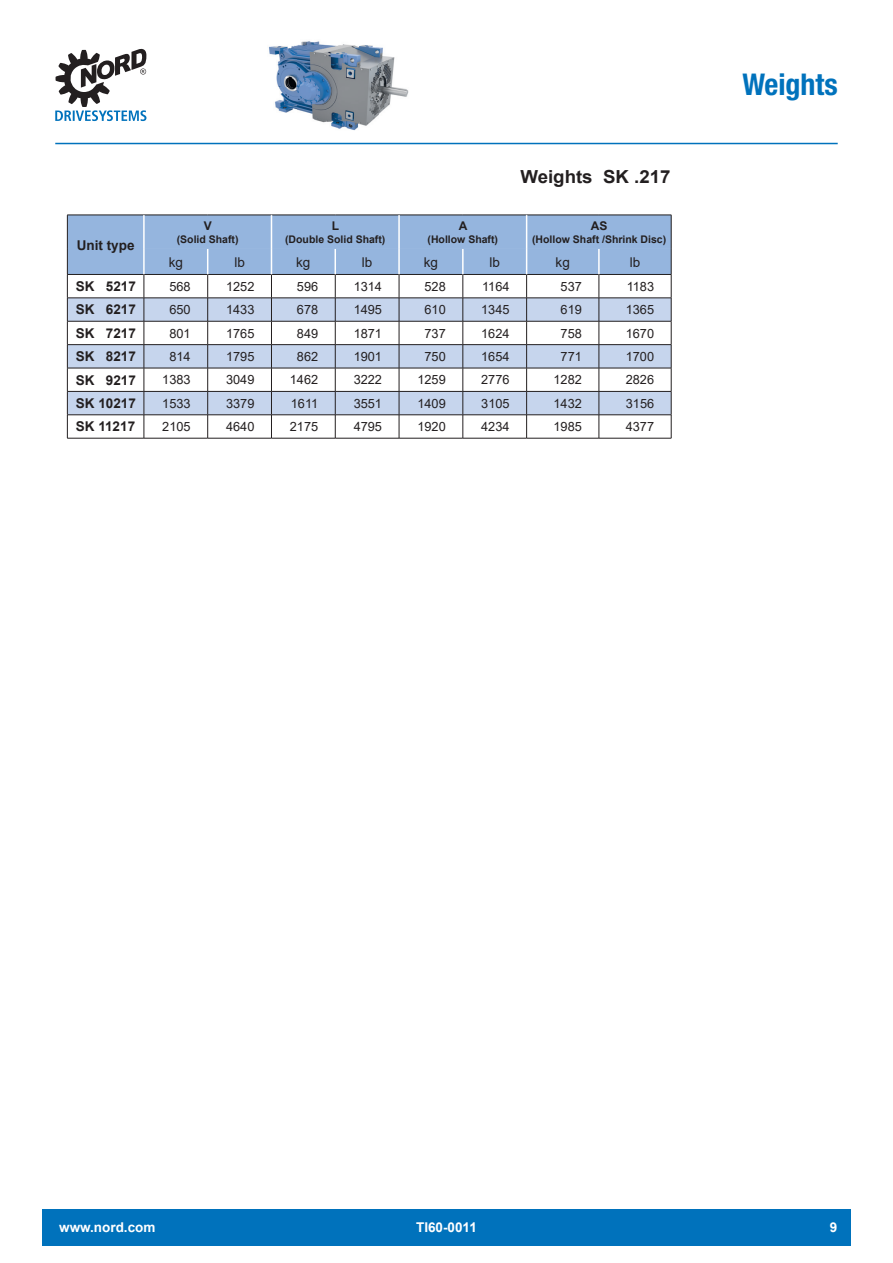
<style>
.page{position:relative;width:893px;height:1263px;background:#fff}
.page>*{position:absolute;margin:0;border:0;box-sizing:border-box;transform-origin:0 0}
.t1{font:700 condensed 30px "Helvetica Neue LT Std";color:#0072bc}
.t2{font:700 18px "Arial";color:#231f20;scale:1.04 1}
.t3{font:700 13.5px "Arial";color:#231f20}
.t4{font:700 13.5px "Arial";color:#fff}
.t5{font:13.5px "Arial";color:#231f20}
.t6{font:12.75px "Arial";color:#231f20}
.t7{font:700 12px "Arial";color:#231f20}
.t8{font:700 10.5px "Arial";color:#231f20}
</style>
<div class="page">
<hr style="left:55px;top:143px;width:783px;height:1px;background:#0072bc">
<div style="left:42px;top:1210px;width:808px;height:36px;background:#0072bc"></div>
<svg style="left:55px;top:49px;width:91px;height:72px"></svg>
<img style="left:269px;top:41px;width:140px;height:90px">
<hr style="left:67px;top:438px;width:77px;height:1px;background:#231f20">
<hr style="left:208px;top:438px;width:63px;height:1px;background:#231f20">
<hr style="left:271px;top:438px;width:64px;height:1px;background:#231f20">
<hr style="left:335px;top:438px;width:64px;height:1px;background:#231f20">
<hr style="left:399px;top:438px;width:64px;height:1px;background:#231f20">
<hr style="left:463px;top:438px;width:64px;height:1px;background:#231f20">
<hr style="left:527px;top:438px;width:72px;height:1px;background:#231f20">
<hr style="left:144px;top:438px;width:64px;height:1px;background:#231f20">
<hr style="left:599px;top:438px;width:72px;height:1px;background:#231f20">
<svg style="left:67px;top:215px;width:605px;height:223px"></svg>
<hr style="left:598px;top:249px;width:2px;height:25px;background:#fff">
<p class="t3" style="left:77px;top:235px;width:59px">Unit type</p>
<p class="t7" style="left:204px;top:217px;width:10px">V</p>
<p class="t8" style="left:177px;top:232px;width:63px">(Solid Shaft)</p>
<p class="t7" style="left:332px;top:217px;width:9px">L</p>
<p class="t8" style="left:285px;top:232px;width:102px">(Double Solid Shaft)</p>
<p class="t7" style="left:459px;top:217px;width:10px">A</p>
<p class="t8" style="left:428px;top:232px;width:72px">(Hollow Shaft)</p>
<h2 class="t2" style="left:520px;top:164px;width:146px">Weights SK .217</h2>
<p class="t7" style="left:591px;top:217px;width:18px">AS</p>
<p class="t8" style="left:532px;top:232px;width:136px">(Hollow Shaft /Shrink Disc)</p>
<p class="t5" style="left:169px;top:252px;width:16px">kg</p>
<p class="t5" style="left:234px;top:252px;width:12px">lb</p>
<p class="t5" style="left:296px;top:252px;width:16px">kg</p>
<p class="t5" style="left:362px;top:252px;width:12px">lb</p>
<p class="t5" style="left:424px;top:252px;width:16px">kg</p>
<p class="t5" style="left:489px;top:252px;width:12px">lb</p>
<p class="t5" style="left:556px;top:252px;width:16px">kg</p>
<p class="t5" style="left:630px;top:252px;width:12px">lb</p>
<p class="t3" style="left:76px;top:277px;width:62px">SK 5217</p>
<p class="t6" style="left:169px;top:278px;width:23px">568</p>
<p class="t6" style="left:226px;top:278px;width:30px">1252</p>
<p class="t6" style="left:297px;top:278px;width:23px">596</p>
<p class="t6" style="left:354px;top:278px;width:30px">1314</p>
<p class="t6" style="left:425px;top:278px;width:23px">528</p>
<p class="t6" style="left:482px;top:278px;width:29px">1164</p>
<p class="t6" style="left:561px;top:278px;width:23px">537</p>
<p class="t6" style="left:627px;top:278px;width:29px">1183</p>
<p class="t3" style="left:76px;top:300px;width:62px">SK 6217</p>
<p class="t6" style="left:169px;top:301px;width:23px">650</p>
<p class="t6" style="left:226px;top:301px;width:30px">1433</p>
<p class="t6" style="left:297px;top:301px;width:23px">678</p>
<p class="t6" style="left:354px;top:301px;width:30px">1495</p>
<p class="t6" style="left:425px;top:301px;width:23px">610</p>
<p class="t6" style="left:481px;top:301px;width:30px">1345</p>
<p class="t6" style="left:561px;top:301px;width:23px">619</p>
<p class="t6" style="left:626px;top:301px;width:30px">1365</p>
<p class="t3" style="left:76px;top:324px;width:62px">SK 7217</p>
<p class="t6" style="left:169px;top:324px;width:23px">801</p>
<p class="t6" style="left:226px;top:324px;width:30px">1765</p>
<p class="t6" style="left:297px;top:324px;width:23px">849</p>
<p class="t6" style="left:354px;top:324px;width:30px">1871</p>
<p class="t6" style="left:425px;top:324px;width:23px">737</p>
<p class="t6" style="left:481px;top:324px;width:30px">1624</p>
<p class="t6" style="left:561px;top:324px;width:23px">758</p>
<p class="t6" style="left:626px;top:324px;width:30px">1670</p>
<p class="t3" style="left:76px;top:347px;width:62px">SK 8217</p>
<p class="t6" style="left:169px;top:348px;width:23px">814</p>
<p class="t6" style="left:226px;top:348px;width:30px">1795</p>
<p class="t6" style="left:297px;top:348px;width:23px">862</p>
<p class="t6" style="left:354px;top:348px;width:30px">1901</p>
<p class="t6" style="left:425px;top:348px;width:23px">750</p>
<p class="t6" style="left:481px;top:348px;width:30px">1654</p>
<p class="t6" style="left:561px;top:348px;width:23px">771</p>
<p class="t6" style="left:626px;top:348px;width:30px">1700</p>
<p class="t3" style="left:76px;top:370px;width:62px">SK 9217</p>
<p class="t6" style="left:162px;top:371px;width:30px">1383</p>
<p class="t6" style="left:226px;top:371px;width:30px">3049</p>
<p class="t6" style="left:290px;top:371px;width:30px">1462</p>
<p class="t6" style="left:354px;top:371px;width:30px">3222</p>
<p class="t6" style="left:417px;top:371px;width:30px">1259</p>
<p class="t6" style="left:481px;top:371px;width:30px">2776</p>
<p class="t6" style="left:553px;top:371px;width:30px">1282</p>
<p class="t6" style="left:626px;top:371px;width:30px">2826</p>
<p class="t3" style="left:76px;top:394px;width:62px">SK 10217</p>
<p class="t6" style="left:162px;top:394px;width:30px">1533</p>
<p class="t6" style="left:226px;top:394px;width:30px">3379</p>
<p class="t6" style="left:291px;top:394px;width:29px">1611</p>
<p class="t6" style="left:354px;top:394px;width:30px">3551</p>
<p class="t6" style="left:417px;top:394px;width:30px">1409</p>
<p class="t6" style="left:481px;top:394px;width:30px">3105</p>
<p class="t6" style="left:553px;top:394px;width:30px">1432</p>
<p class="t6" style="left:626px;top:394px;width:30px">3156</p>
<p class="t3" style="left:76px;top:417px;width:61px">SK 11217</p>
<p class="t6" style="left:162px;top:418px;width:30px">2105</p>
<p class="t6" style="left:226px;top:418px;width:30px">4640</p>
<p class="t6" style="left:290px;top:418px;width:30px">2175</p>
<p class="t6" style="left:354px;top:418px;width:30px">4795</p>
<p class="t6" style="left:417px;top:418px;width:30px">1920</p>
<p class="t6" style="left:481px;top:418px;width:30px">4234</p>
<p class="t6" style="left:553px;top:418px;width:30px">1985</p>
<p class="t6" style="left:626px;top:418px;width:30px">4377</p>
<h1 class="t1" style="left:742px;top:66px;width:97px">Weights</h1>
<p class="t4" style="left:59px;top:1217px;width:98px">www.nord.com</p>
<p class="t4" style="left:416px;top:1217px;width:62px">TI60-0011</p>
<p class="t4" style="left:830px;top:1217px;width:9px">9</p>
</div>
